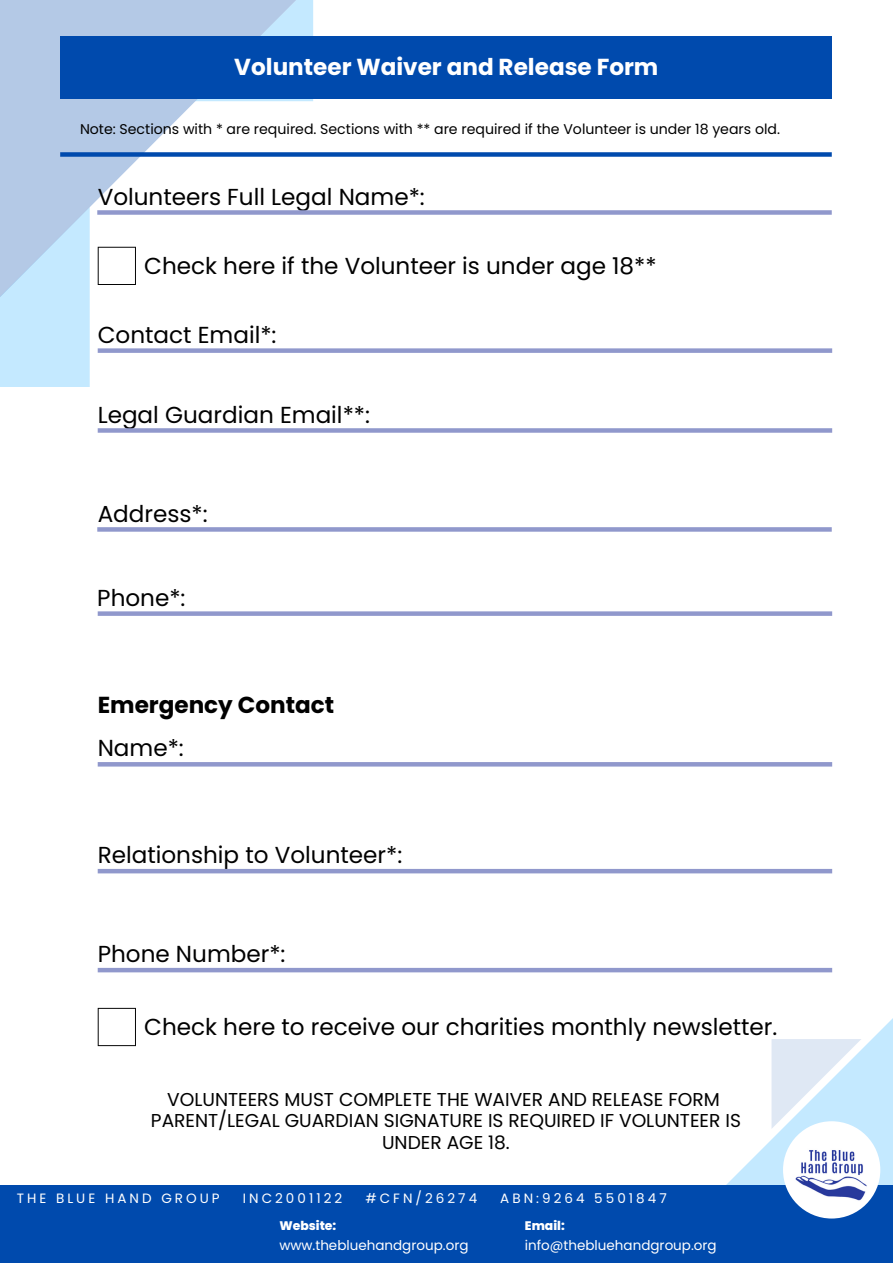
<style>
.page{position:relative;width:893px;height:1264px;background:#fff}
.page>*{position:absolute;margin:0;border:0;box-sizing:border-box;transform-origin:0 0}
.t1{font:23.1px "Poppins";color:#010101}
.t2{font:700 23.1px "Poppins";color:#fff}
.t3{font:700 23.1px "Poppins";color:#010101}
.t4{font:18.6px/21.3px "Poppins";color:#010101;text-align:center}
.t5{font:14.1px "Poppins";color:#000}
.t6{font:13.5px "Poppins";letter-spacing:.225em;color:#fff}
.t7{font:13.5px "Poppins";color:#fff}
.t8{font:800 12.45px "Poppins";color:#fff}
</style>
<div class="page">
<svg style="left:0;top:0;width:313px;height:285px"></svg>
<svg style="left:0;top:207px;width:90px;height:180px;background:#bfe0f8"></svg>
<svg style="left:195px;top:0;width:118px;height:101px;background:#b9d3ee"></svg>
<div style="left:61px;top:36px;width:771px;height:63px;background:#004aad"></div>
<svg style="left:680px;top:968px;width:212px;height:216px"></svg>
<div style="left:0;top:1184px;width:892px;height:78px;background:#004aad"></div>
<svg style="left:771px;top:1039px;width:90px;height:89px;background:#d9ebf9"></svg>
<img style="left:783px;top:1121px;width:97px;height:97px;border-radius:50%">
<svg style="left:98px;top:247px;width:38px;height:38px"></svg>
<div style="left:60px;top:152px;width:771px;height:5px;background:#004aad"></div>
<svg style="left:98px;top:1007px;width:38px;height:39px"></svg>
<div style="left:97px;top:210px;width:734px;height:5px;background:#9098cc"></div>
<div style="left:98px;top:348px;width:734px;height:5px;background:#9098cc"></div>
<div style="left:98px;top:428px;width:734px;height:5px;background:#9098cc"></div>
<svg style="left:97px;top:527px;width:734px;height:4px;background:#959cce"></svg>
<div style="left:98px;top:611px;width:734px;height:5px;background:#9098cc"></div>
<hr style="left:98px;top:762px;width:734px;height:4px;background:#9098cc">
<div style="left:98px;top:868px;width:734px;height:5px;background:#9098cc"></div>
<div style="left:98px;top:967px;width:734px;height:5px;background:#9098cc"></div>
<p class="t2" style="left:234px;top:51px;width:425px">Volunteer Waiver and Release Form</p>
<p class="t5" style="left:80px;top:119px;width:701px">Note: Sections with * are required. Sections with ** are required if the Volunteer is under 18 years old.</p>
<p class="t1" style="left:98px;top:180px;width:328px">Volunteers Full Legal Name*:</p>
<p class="t1" style="left:144px;top:249px;width:514px">Check here if the Volunteer is under age 18**</p>
<p class="t1" style="left:98px;top:318px;width:180px">Contact Email*:</p>
<p class="t1" style="left:98px;top:398px;width:274px">Legal Guardian Email**:</p>
<p class="t1" style="left:98px;top:497px;width:111px">Address*:</p>
<p class="t1" style="left:97px;top:581px;width:90px">Phone*:</p>
<p class="t3" style="left:98px;top:688px;width:238px">Emergency Contact</p>
<p class="t1" style="left:98px;top:732px;width:88px">Name*:</p>
<p class="t1" style="left:98px;top:839px;width:306px">Relationship to Volunteer*:</p>
<p class="t1" style="left:98px;top:938px;width:189px">Phone Number*:</p>
<p class="t1" style="left:144px;top:1010px;width:634px">Check here to receive our charities monthly newsletter.</p>
<p class="t4" style="left:151px;top:1088px;width:591px">VOLUNTEERS MUST COMPLETE THE WAIVER AND RELEASE FORM<br>PARENT/LEGAL GUARDIAN SIGNATURE IS REQUIRED IF VOLUNTEER IS<br>UNDER AGE 18.</p>
<p class="t6" style="left:17px;top:1188px;width:205px">THE BLUE HAND GROUP</p>
<p class="t6" style="left:243px;top:1188px;width:101px">INC2001122</p>
<p class="t6" style="left:365px;top:1188px;width:113px">#CFN/26274</p>
<p class="t6" style="left:500px;top:1188px;width:168px">ABN:9264 5501847</p>
<p class="t8" style="left:279px;top:1216px;width:58px">Website:</p>
<p class="t8" style="left:525px;top:1216px;width:41px">Email:</p>
<p class="t7" style="left:279px;top:1235px;width:191px">www.thebluehandgroup.org</p>
<p class="t7" style="left:525px;top:1236px;width:193px">info@thebluehandgroup.org</p>
</div>
